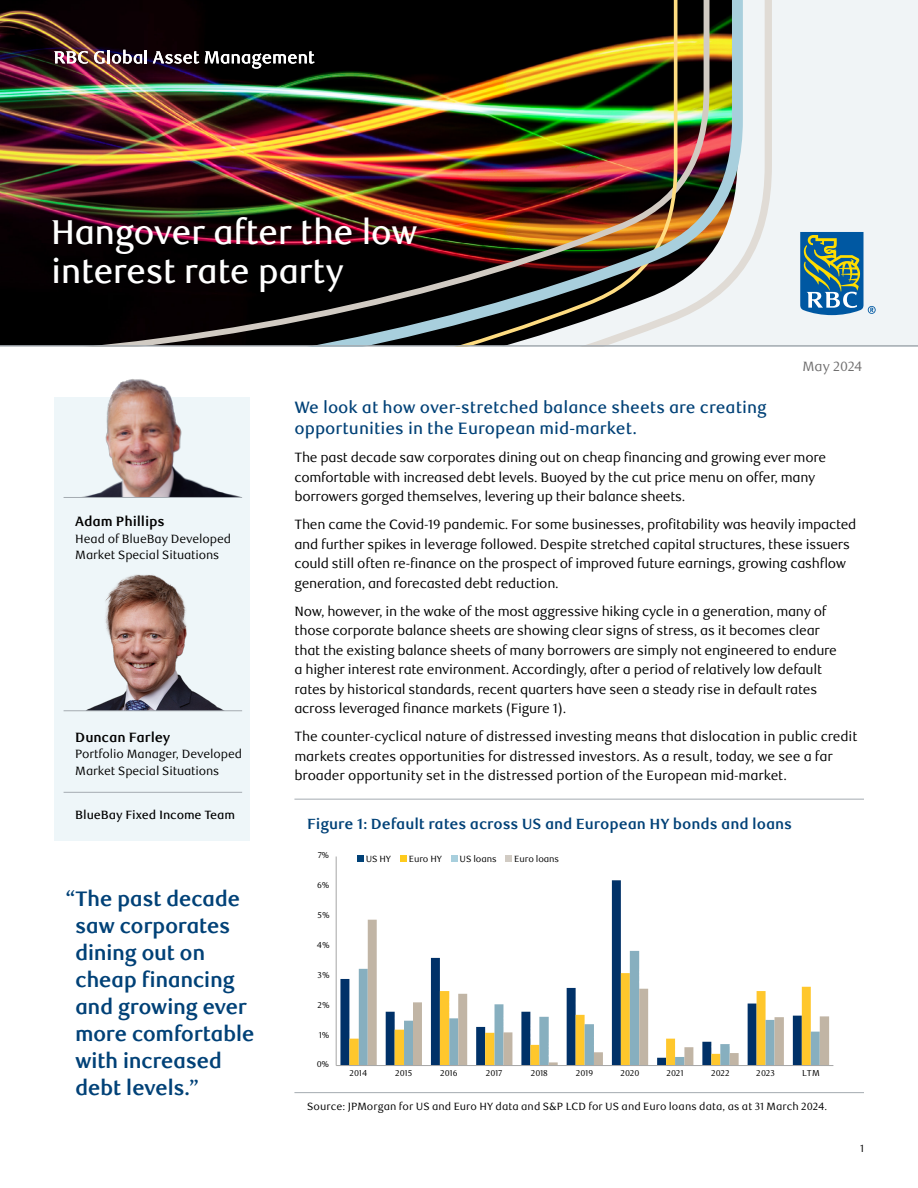
<style>
.page{position:relative;width:918px;height:1188px;background:#fff}
.page>*{position:absolute;margin:0;border:0;box-sizing:border-box;transform-origin:0 0}
.t1{font:500 34.5px/39px "RBC Display";color:#fff}
.t2{font:700 21px/27px "RBC Text";letter-spacing:-.025em;color:#004177}
.t3{font:500 16.5px/21px "RBC Text";color:#004177}
.t4{font:700 14.85px "RBC Text";letter-spacing:-.005em;color:#004177}
.t5{font:13.5px/19.5px "RBC Text";letter-spacing:-.02em;color:#000}
.t6{font:700 13.5px "RBC Text";letter-spacing:-.01em;color:#000}
.t7{font:13.5px "RBC Text";letter-spacing:-.015em;color:#706f6f}
.t8{font:12px/16.5px "RBC Text";letter-spacing:-.01em;color:#000}
.t9{font:500 12px "RBC Text";letter-spacing:-.01em;color:#000}
.t10{font:10.5px "RBC Text";letter-spacing:.005em;color:#000}
.t11{font:9px "RBC Text";letter-spacing:-.01em;color:#000}
.t12{font:8.55px "RBC Text";letter-spacing:-.015em;color:#000}
</style>
<div class="page">
<img style="left:0;top:0;width:74px;height:345px">
<div style="left:74px;top:0;width:844px;height:347px;background:#f0f4f6"></div>
<svg style="left:743px;top:0;width:29px;height:270px"></svg>
<img style="left:74px;top:0;width:669px;height:345px">
<svg style="left:800px;top:232px;width:76px;height:83px"></svg>
<hr style="left:0;top:345px;width:918px;height:2px;background:#a4abb1">
<svg style="left:54px;top:51px;width:34px;height:13px"></svg>
<svg style="left:94px;top:50px;width:53px;height:14px"></svg>
<svg style="left:153px;top:51px;width:46px;height:13px"></svg>
<svg style="left:205px;top:51px;width:109px;height:18px"></svg>
<div style="left:54px;top:398px;width:196px;height:443px;background:#eef6f9"></div>
<img style="left:66px;top:379px;width:175px;height:118px">
<img style="left:63px;top:574px;width:160px;height:137px">
<hr style="left:64px;top:497px;width:178px;height:1px;background:#a4abb1">
<hr style="left:64px;top:710px;width:178px;height:1px;background:#a4abb1">
<hr style="left:294px;top:799px;width:570px;height:1px;background:#a4abb1">
<hr style="left:294px;top:1092px;width:570px;height:1px;background:#a4abb1">
<svg style="left:340px;top:880px;width:281px;height:185px"></svg>
<svg style="left:349px;top:973px;width:10px;height:92px"></svg>
<svg style="left:368px;top:920px;width:461px;height:145px"></svg>
<hr style="left:336px;top:857px;width:1px;height:209px;background:#a6a6a6">
<hr style="left:336px;top:1065px;width:497px;height:1px;background:#a6a6a6">
<svg style="left:357px;top:856px;width:6px;height:6px"></svg>
<svg style="left:400px;top:856px;width:6px;height:6px"></svg>
<svg style="left:451px;top:856px;width:6px;height:6px"></svg>
<svg style="left:506px;top:856px;width:6px;height:6px"></svg>
<hr style="left:64px;top:792px;width:178px;height:1px;background:#a4abb1">
<h1 class="t1" style="left:52px;top:214px;width:367px">Hangover after the low interest rate party</h1>
<p class="t7" style="left:802px;top:358px;width:62px">May 2024</p>
<p class="t6" style="left:75px;top:514px;width:91px">Adam Phillips</p>
<p class="t8" style="left:75px;top:531px;width:157px">Head of BlueBay Developed<br>Market Special Situations</p>
<p class="t6" style="left:75px;top:729px;width:97px">Duncan Farley</p>
<p class="t8" style="left:75px;top:746px;width:168px">Portfolio Manager, Developed<br>Market Special Situations</p>
<p class="t9" style="left:75px;top:808px;width:161px">BlueBay Fixed Income Team</p>
<h2 class="t2" style="left:75px;top:885px;width:181px;text-indent:-10px">“The past decade saw corporates dining out on cheap financing and growing ever more comfortable with increased debt levels.”</h2>
<p class="t3" style="left:294px;top:398px;width:474px">We look at how over-stretched balance sheets are creating opportunities in the European mid-market.</p>
<p class="t5" style="left:294px;top:448px;width:533px">The past decade saw corporates dining out on cheap financing and growing ever more comfortable with increased debt levels. Buoyed by the cut price menu on offer, many borrowers gorged themselves, levering up their balance sheets.</p>
<p class="t5" style="left:294px;top:515px;width:564px">Then came the Covid-19 pandemic. For some businesses, profitability was heavily impacted and further spikes in leverage followed. Despite stretched capital structures, these issuers could still often re-finance on the prospect of improved future earnings, growing cashflow generation, and forecasted debt reduction.</p>
<p class="t5" style="left:294px;top:602px;width:544px">Now, however, in the wake of the most aggressive hiking cycle in a generation, many of those corporate balance sheets are showing clear signs of stress, as it becomes clear that the existing balance sheets of many borrowers are simply not engineered to endure a higher interest rate environment. Accordingly, after a period of relatively low default rates by historical standards, recent quarters have seen a steady rise in default rates across leveraged finance markets (Figure 1).</p>
<p class="t5" style="left:294px;top:727px;width:564px">The counter-cyclical nature of distressed investing means that dislocation in public credit markets creates opportunities for distressed investors. As a result, today, we see a far broader opportunity set in the distressed portion of the European mid-market.</p>
<p class="t4" style="left:307px;top:815px;width:486px">Figure 1: Default rates across US and European HY bonds and loans</p>
<p class="t12" style="left:318px;top:850px;width:13px">7%</p>
<p class="t12" style="left:317px;top:880px;width:14px">6%</p>
<p class="t12" style="left:317px;top:910px;width:14px">5%</p>
<p class="t12" style="left:317px;top:940px;width:15px">4%</p>
<p class="t12" style="left:317px;top:970px;width:14px">3%</p>
<p class="t12" style="left:317px;top:1000px;width:14px">2%</p>
<p class="t12" style="left:319px;top:1030px;width:12px">1%</p>
<p class="t12" style="left:317px;top:1060px;width:14px">0%</p>
<p class="t11" style="left:366px;top:854px;width:27px">US HY</p>
<p class="t11" style="left:409px;top:854px;width:35px">Euro HY</p>
<p class="t11" style="left:460px;top:854px;width:39px">US loans</p>
<p class="t11" style="left:514px;top:854px;width:46px">Euro loans</p>
<p class="t12" style="left:350px;top:1068px;width:19px">2014</p>
<p class="t12" style="left:395px;top:1068px;width:18px">2015</p>
<p class="t12" style="left:440px;top:1068px;width:19px">2016</p>
<p class="t12" style="left:486px;top:1068px;width:18px">2017</p>
<p class="t12" style="left:531px;top:1068px;width:19px">2018</p>
<p class="t12" style="left:576px;top:1068px;width:19px">2019</p>
<p class="t12" style="left:620px;top:1068px;width:21px">2020</p>
<p class="t12" style="left:667px;top:1068px;width:19px">2021</p>
<p class="t12" style="left:711px;top:1068px;width:20px">2022</p>
<p class="t12" style="left:756px;top:1068px;width:20px">2023</p>
<p class="t12" style="left:802px;top:1068px;width:19px">LTM</p>
<p class="t10" style="left:307px;top:1100px;width:522px">Source: JPMorgan for US and Euro HY data and S&amp;P LCD for US and Euro loans data, as at 31 March 2024.</p>
<p class="t10" style="left:860px;top:1142px;width:5px">1</p>
</div>
